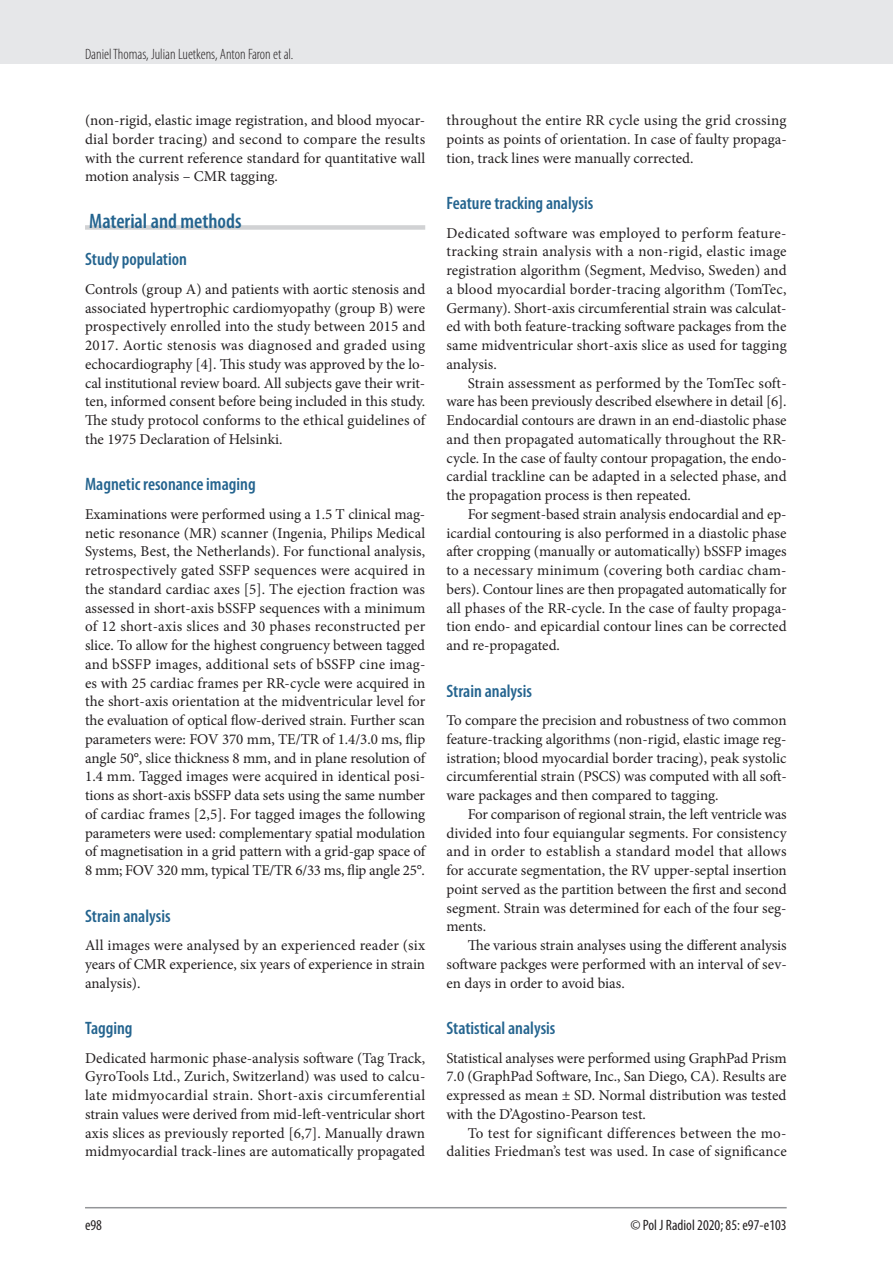
<style>
.page{position:relative;width:893px;height:1263px;background:#fff}
.page>*{position:absolute;margin:0;border:0;box-sizing:border-box;transform-origin:0 0}
.t1{font:600 condensed 21px "Myriad Pro";color:#24648f}
.t2{font:600 condensed 18px "Myriad Pro";color:#24648f}
.t3{font:15px/18.8px "Minion Pro";color:#231f20;text-align:justify}
.t4{font:300 condensed 15px "Myriad Pro";color:#231f20}
.t5{font:condensed 15px "Myriad Pro";color:#231f20}
</style>
<div class="page">
<div style="left:0;top:0;width:893px;height:64px;background:#e6e7e9"></div>
<hr style="left:85px;top:1207px;width:702px;height:1px;background:#939598">
<div style="left:85px;top:225px;width:340px;height:5px;background:#d1d2d4"></div>
<p class="t4" style="left:85px;top:45px;width:210px">Daniel Thomas, Julian Luetkens, Anton Faron et al.</p>
<p class="t3" style="left:85px;top:111px;width:342px">(non-rigid, elastic image registration, and blood myocar&shy;dial border tracing) and second to compare the results with the current reference standard for quantitative wall motion analysis – CMR tagging.</p>
<h1 class="t1" style="left:89px;top:208px;width:154px">Material and methods</h1>
<p class="t2" style="left:85px;top:248px;width:103px">Study population</p>
<p class="t3" style="left:85px;top:280px;width:342px">Controls (group A) and patients with aortic stenosis and associated hypertrophic cardiomyopathy (group B) were prospectively enrolled into the study between 2015 and 2017. Aortic stenosis was diagnosed and graded using echocardiography [4]. This study was approved by the lo&shy;cal institutional review board. All subjects gave their writ&shy;ten, informed consent before being included in this study.<br>The study protocol conforms to the ethical guidelines of the 1975 Declaration of Helsinki.</p>
<p class="t2" style="left:85px;top:473px;width:172px">Magnetic resonance imaging</p>
<p class="t3" style="left:85px;top:505px;width:342px">Examinations were performed using a 1.5 T clinical mag&shy;netic resonance (MR) scanner (Ingenia, Philips Medical Systems, Best, the Netherlands). For functional analysis, retrospectively gated SSFP sequences were acquired in the standard cardiac axes [5]. The ejection fraction was assessed in short-axis bSSFP sequences with a minimum of 12 short-axis slices and 30 phases reconstructed per slice. To allow for the highest congruency between tagged and bSSFP images, additional sets of bSSFP cine imag&shy;es with 25 cardiac frames per RR-cycle were acquired in the short-axis orientation at the midventricular level for the evaluation of optical flow-derived strain. Further scan parameters were: FOV 370 mm, TE/TR of 1.4/3.0 ms, flip angle 50°, slice thickness 8 mm, and in plane resolution of 1.4 mm. Tagged images were acquired in identical posi&shy;tions as short-axis bSSFP data sets using the same number of cardiac frames [2,5]. For tagged images the following parameters were used: complementary spatial modulation of magnetisation in a grid pattern with a grid-gap space of 8 mm; FOV 320 mm, typical TE/TR 6/33 ms, flip angle 25°.</p>
<p class="t2" style="left:85px;top:904px;width:87px">Strain analysis</p>
<p class="t3" style="left:85px;top:936px;width:342px">All images were analysed by an experienced reader (six years of CMR experience, six years of experience in strain analysis).</p>
<p class="t2" style="left:85px;top:1017px;width:49px">Tagging</p>
<p class="t3" style="left:85px;top:1048px;width:342px">Dedicated harmonic phase-analysis software (Tag Track, GyroTools Ltd., Zurich, Switzerland) was used to calcu&shy;late midmyocardial strain. Short-axis circumferential strain values were derived from mid-left-ventricular short axis slices as previously reported [6,7]. Manually drawn midmyocardial track-lines are automatically propagated</p>
<p class="t3" style="left:446px;top:111px;width:342px">throughout the entire RR cycle using the grid crossing points as points of orientation. In case of faulty propaga&shy;tion, track lines were manually corrected.</p>
<p class="t2" style="left:446px;top:192px;width:148px">Feature tracking analysis</p>
<p class="t3" style="left:446px;top:223px;width:342px">Dedicated software was employed to perform feature&shy;tracking strain analysis with a non-rigid, elastic image registration algorithm (Segment, Medviso, Sweden) and a blood myocardial border-tracing algorithm (TomTec, Germany). Short-axis circumferential strain was calculat&shy;ed with both feature-tracking software packages from the same midventricular short-axis slice as used for tagging analysis.</p>
<p class="t3" style="left:446px;top:373px;width:342px;text-indent:21px">Strain assessment as performed by the TomTec soft&shy;ware has been previously described elsewhere in detail [6].<br>Endocardial contours are drawn in an end-diastolic phase and then propagated automatically throughout the RR&shy;cycle. In the case of faulty contour propagation, the endo&shy;cardial trackline can be adapted in a selected phase, and the propagation process is then repeated.</p>
<p class="t3" style="left:446px;top:505px;width:342px;text-indent:21px">For segment-based strain analysis endocardial and ep&shy;icardial contouring is also performed in a diastolic phase after cropping (manually or automatically) bSSFP images to a necessary minimum (covering both cardiac cham&shy;bers). Contour lines are then propagated automatically for all phases of the RR-cycle. In the case of faulty propaga&shy;tion endo- and epicardial contour lines can be corrected and re-propagated.</p>
<p class="t2" style="left:446px;top:679px;width:87px">Strain analysis</p>
<p class="t3" style="left:446px;top:711px;width:342px">To compare the precision and robustness of two common feature-tracking algorithms (non-rigid, elastic image reg&shy;istration; blood myocardial border tracing), peak systolic circumferential strain (PSCS) was computed with all soft&shy;ware packages and then compared to tagging.</p>
<p class="t3" style="left:446px;top:805px;width:342px;text-indent:21px">For comparison of regional strain, the left ventricle was divided into four equiangular segments. For consistency and in order to establish a standard model that allows for accurate segmentation, the RV upper-septal insertion point served as the partition between the first and second segment. Strain was determined for each of the four seg&shy;ments.</p>
<p class="t3" style="left:446px;top:936px;width:342px;text-indent:21px">The various strain analyses using the different analysis software packges were performed with an interval of sev&shy;en days in order to avoid bias.</p>
<p class="t2" style="left:446px;top:1017px;width:110px">Statistical analysis</p>
<p class="t3" style="left:446px;top:1048px;width:342px">Statistical analyses were performed using GraphPad Prism 7.0 (GraphPad Software, Inc., San Diego, CA). Results are expressed as mean ± SD. Normal distribution was tested with the D’Agostino-Pearson test.</p>
<p class="t3" style="left:446px;top:1123px;width:342px;text-align:right">To test for significant differences between the mo&shy;dalities Friedman’s test was used. In case of significance</p>
<p class="t5" style="left:85px;top:1216px;width:18px">e98</p>
<p class="t5" style="left:630px;top:1216px;width:158px">© Pol J Radiol 2020; 85: e97-e103</p>
</div>
